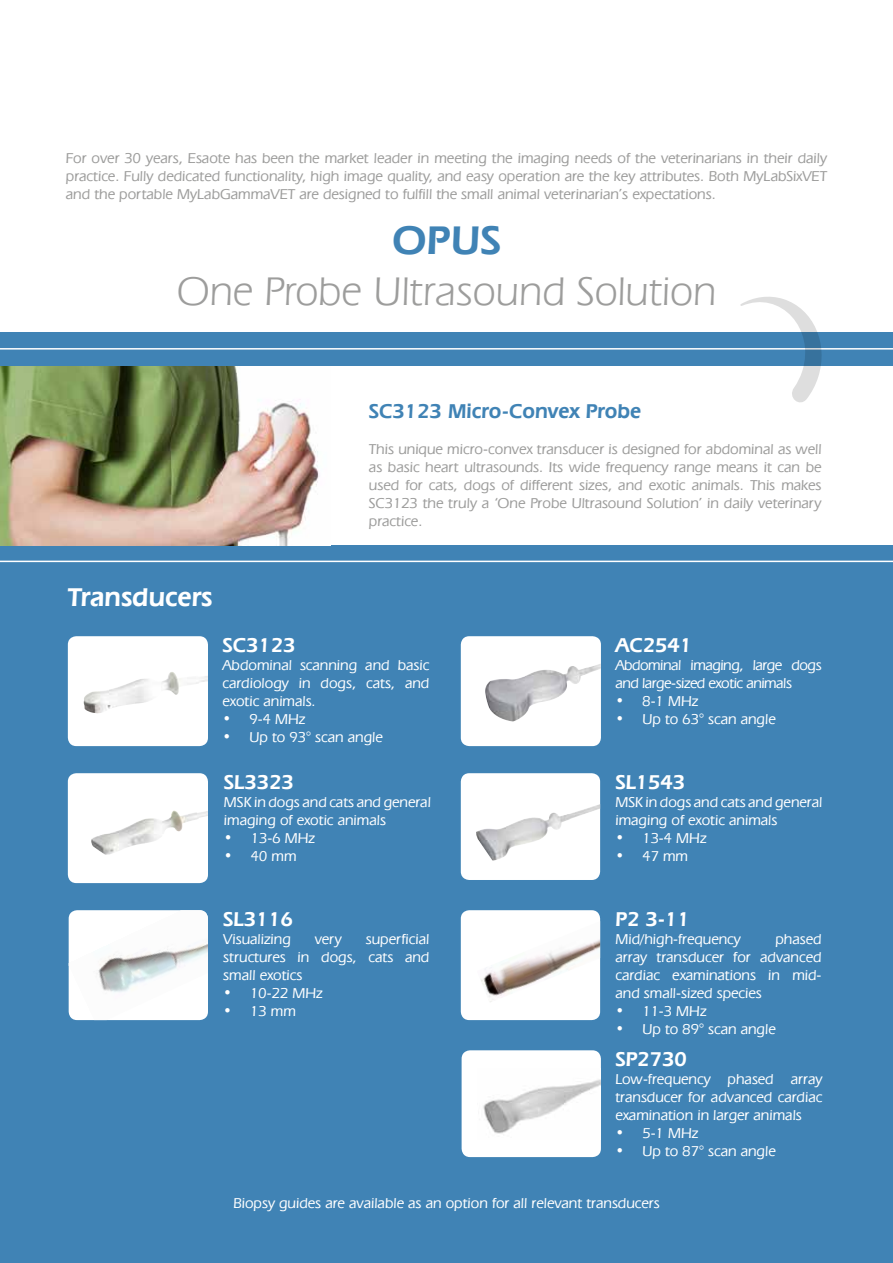
<style>
.page{position:relative;width:893px;height:1263px;background:#fff}
.page>*{position:absolute;margin:0;border:0;box-sizing:border-box;transform-origin:0 0}
.t1{font:42px "Eras IT Cby BT";color:#9d9d9c}
.t2{font:600 42px "Eras IT Cby BT";color:#4083b5}
.t3{font:600 27px "Eras IT Cby BT";color:#fff}
.t4{font:600 21px "Eras IT Cby BT";color:#fff}
.t5{font:600 21px "Eras IT Cby BT";color:#4083b5}
.t6{font:500 15px/18px "Eras IT Cby BT";color:#fff;text-align:justify}
.t7{font:500 15px/18px "Eras IT Cby BT";color:#9d9d9c;text-align:justify}
.t8{font:500 15px/18px "Eras IT Cby BT";letter-spacing:-.03em;color:#fff}
</style>
<div class="page">
<div style="left:0;top:332px;width:893px;height:931px;background:#4083b5"></div>
<div style="left:0;top:366px;width:893px;height:179px;background:#fff"></div>
<img style="left:0;top:366px;width:320px;height:179px">
<div style="left:68px;top:773px;width:140px;height:110px;background:#fff;border-radius:9px"></div>
<img style="left:91px;top:810px;width:117px;height:45px">
<div style="left:68px;top:636px;width:140px;height:110px;background:#fff;border-radius:9px"></div>
<img style="left:84px;top:672px;width:124px;height:41px">
<div style="left:461px;top:773px;width:139px;height:107px;background:#fff;border-radius:9px"></div>
<img style="left:557px;top:804px;width:43px;height:12px">
<svg style="left:461px;top:636px;width:140px;height:110px;background:#f0f1f1"></svg>
<img style="left:548px;top:666px;width:46px;height:8px">
<div style="left:462px;top:1050px;width:139px;height:107px;background:#fff;border-radius:9px"></div>
<img style="left:483px;top:1079px;width:118px;height:55px">
<div style="left:461px;top:910px;width:139px;height:110px;background:#fff;border-radius:9px"></div>
<img style="left:481px;top:939px;width:119px;height:63px">
<img style="left:69px;top:910px;width:139px;height:110px">
<hr style="left:0;top:348px;width:893px;height:2px;background:#fff">
<hr style="left:0;top:561px;width:893px;height:1px;background:#fff">
<svg style="left:740px;top:297px;width:89px;height:106px"></svg>
<p class="t7" style="left:66px;top:148px;width:763px">For over 30 years, Esaote has been the market leader in meeting the imaging needs of the veterinarians in their daily practice. Fully dedicated functionality, high image quality, and easy operation are the key attributes. Both MyLabSixVET and the portable MyLabGammaVET are designed to fulfill the small animal veterinarian’s expectations.</p>
<h1 class="t2" style="left:392px;top:214px;width:110px">OPUS</h1>
<h1 class="t1" style="left:177px;top:266px;width:541px">One Probe Ultrasound Solution</h1>
<h3 class="t5" style="left:369px;top:398px;width:274px">SC3123 Micro-Convex Probe</h3>
<p class="t7" style="left:369px;top:440px;width:454px">This unique micro-convex transducer is designed for abdominal as well as basic heart ultrasounds. Its wide frequency range means it can be used for cats, dogs of different sizes, and exotic animals. This makes SC3123 the truly a ‘One Probe Ultrasound Solution’ in daily veterinary practice.</p>
<h2 class="t3" style="left:68px;top:581px;width:146px">Transducers</h2>
<h3 class="t4" style="left:222px;top:632px;width:74px">SC3123</h3>
<p class="t6" style="left:222px;top:656px;width:208px">Abdominal scanning and basic cardiology in dogs, cats, and exotic animals.</p>
<p class="t6" style="left:222px;top:710px;width:84px">• 9-4 MHz</p>
<p class="t6" style="left:222px;top:728px;width:162px">• Up to 93° scan angle</p>
<h3 class="t4" style="left:224px;top:769px;width:71px">SL3323</h3>
<p class="t6" style="left:224px;top:793px;width:208px">MSK in dogs and cats and general imaging of exotic animals</p>
<p class="t6" style="left:224px;top:829px;width:93px">• 13-6 MHz</p>
<p class="t6" style="left:224px;top:847px;width:74px">• 40 mm</p>
<h3 class="t4" style="left:615px;top:632px;width:78px">AC2541</h3>
<p class="t8" style="left:615px;top:656px;width:208px">Abdominal imaging, large dogs and large-sized exotic animals</p>
<p class="t6" style="left:615px;top:692px;width:84px">• 8-1 MHz</p>
<p class="t6" style="left:615px;top:710px;width:162px">• Up to 63° scan angle</p>
<h3 class="t4" style="left:615px;top:769px;width:71px">SL1543</h3>
<p class="t6" style="left:615px;top:793px;width:208px">MSK in dogs and cats and general imaging of exotic animals</p>
<p class="t6" style="left:615px;top:829px;width:93px">• 13-4 MHz</p>
<p class="t6" style="left:615px;top:847px;width:74px">• 47 mm</p>
<h3 class="t4" style="left:223px;top:906px;width:71px">SL3116</h3>
<p class="t6" style="left:223px;top:930px;width:69px">Visualizing</p>
<p class="t6" style="left:315px;top:930px;width:29px">very</p>
<p class="t6" style="left:223px;top:930px;width:208px;text-indent:143px">superficial structures in dogs, cats and small exotics</p>
<p class="t6" style="left:223px;top:984px;width:101px">• 10-22 MHz</p>
<p class="t6" style="left:223px;top:1002px;width:74px">• 13 mm</p>
<h3 class="t4" style="left:615px;top:906px;width:76px">P2 3-11</h3>
<p class="t6" style="left:615px;top:930px;width:127px">Mid/high-frequency</p>
<p class="t6" style="left:615px;top:930px;width:208px;text-indent:160px">phased array transducer for advanced cardiac examinations in mid&shy;and small-sized species</p>
<p class="t6" style="left:615px;top:1002px;width:93px">• 11-3 MHz</p>
<p class="t6" style="left:615px;top:1020px;width:162px">• Up to 89° scan angle</p>
<h3 class="t4" style="left:615px;top:1046px;width:73px">SP2730</h3>
<p class="t6" style="left:615px;top:1070px;width:208px">Low-frequency phased array transducer for advanced cardiac examination in larger animals</p>
<p class="t6" style="left:615px;top:1124px;width:84px">• 5-1 MHz</p>
<p class="t6" style="left:615px;top:1142px;width:162px">• Up to 87° scan angle</p>
<p class="t6" style="left:233px;top:1193px;width:428px">Biopsy guides are available as an option for all relevant transducers</p>
</div>
